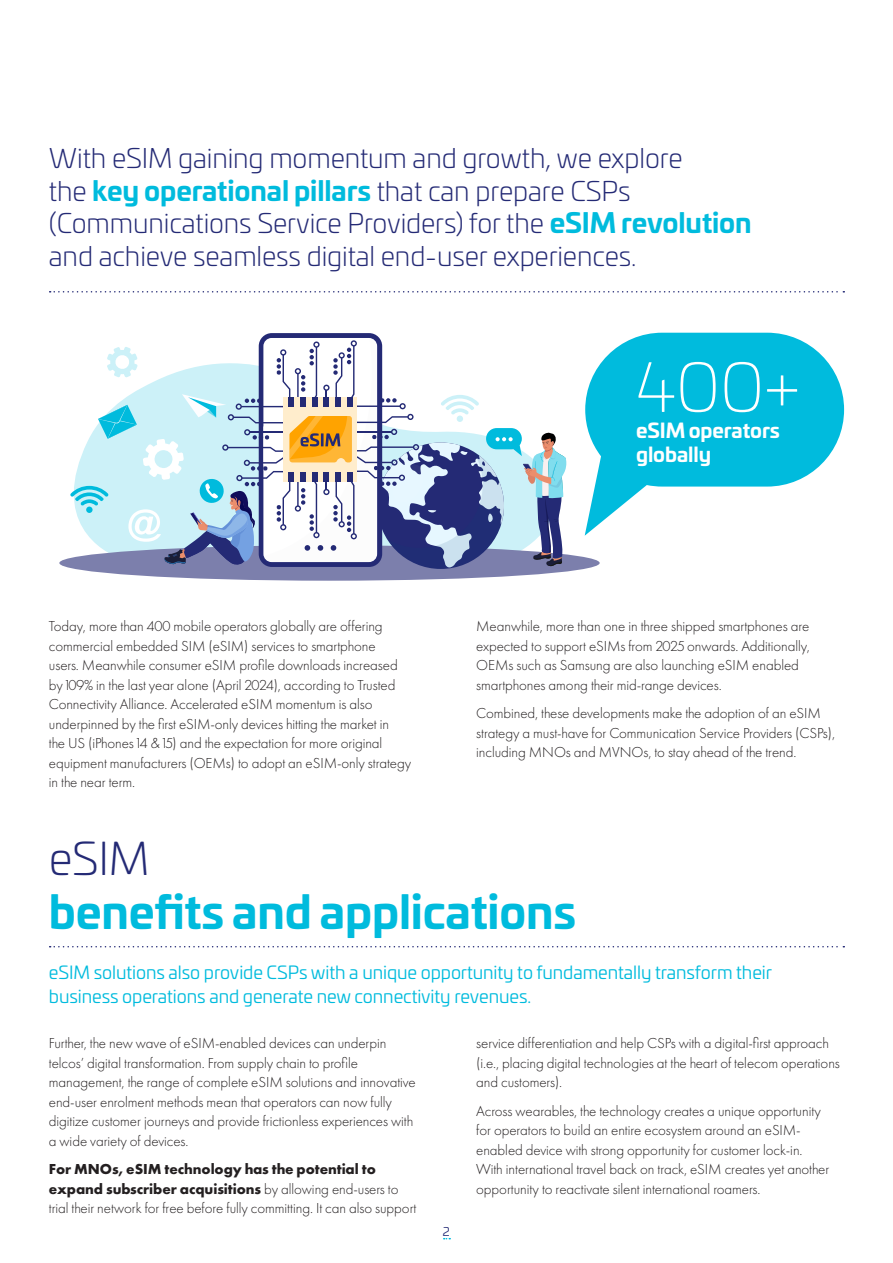
<style>
.page{position:relative;width:893px;height:1263px;background:#fff}
.page>*{position:absolute;margin:0;border:0;box-sizing:border-box;transform-origin:0 0}
.Headline{font:200 67.5px "Univia Pro";color:#fff}
.Headline-2{font:700 45px/54px "Univia Pro";letter-spacing:-.005em;color:#0bd}
.Headline-3{font:300 27px/32.4px "Univia Pro";letter-spacing:-.005em;color:#242a75}
.Headline-4{font:700 19.95px "Univia Pro";letter-spacing:-.005em;color:#fff}
.Highlighted{font:18px/24px "Univia Pro";letter-spacing:-.005em;color:#0bd}
.Body{font:300 15px/19.5px "Futura PT";letter-spacing:-.005em;color:#231f20}
.t1{font:12px "Univia Pro";color:#242a75}
.s1{font-weight:700;color:#0bd}
.s2{font-weight:300;color:#242a75}
.s3{font-weight:700}
</style>
<div class="page">
<svg style="left:50px;top:291px;width:794px;height:2px"></svg>
<svg style="left:50px;top:946px;width:794px;height:1px"></svg>
<div style="left:59px;top:545px;width:541px;height:36px;background:#7c7fac;border-radius:50%"></div>
<svg style="left:70px;top:338px;width:497px;height:231px"></svg>
<svg style="left:585px;top:333px;width:259px;height:203px;fill:#0bd"></svg>
<p class="Headline-3" style="left:49px;top:141px;width:704px">With eSIM gaining momentum and growth, we explore<br>the <span class="s1">key operational pillars</span> that can prepare CSPs (Communications Service Providers) for the <span class="s1">eSIM revolution </span>and achieve seamless digital end-user experiences.</p>
<p class="Headline" style="left:636px;top:340px;width:166px">400+</p>
<p class="Headline-4" style="left:636px;top:415px;width:146px">eSIM operators</p>
<p class="Headline-4" style="left:636px;top:439px;width:77px">globally</p>
<p class="Body" style="left:49px;top:616px;width:364px">Today, more than 400 mobile operators globally are offering commercial embedded SIM (eSIM) services to smartphone<br>users. Meanwhile consumer eSIM profile downloads increased by 109% in the last year alone (April 2024), according to Trusted Connectivity Alliance. Accelerated eSIM momentum is also underpinned by the first eSIM-only devices hitting the market in<br>the US (iPhones 14 &amp; 15) and the expectation for more original equipment manufacturers (OEMs) to adopt an eSIM-only strategy in the near term.</p>
<p class="Body" style="left:476px;top:616px;width:335px">Meanwhile, more than one in three shipped smartphones are expected to support eSIMs from 2025 onwards. Additionally, OEMs such as Samsung are also launching eSIM enabled smartphones among their mid-range devices.</p>
<p class="Body" style="left:476px;top:703px;width:360px">Combined, these developments make the adoption of an eSIM strategy a must-have for Communication Service Providers (CSPs), including MNOs and MVNOs, to stay ahead of the trend.</p>
<p class="Headline-2" style="left:49px;top:828px;width:529px"><span class="s2">eSIM<br></span>benefits and applications</p>
<p class="Highlighted" style="left:49px;top:959px;width:725px">eSIM solutions also provide CSPs with a unique opportunity to fundamentally transform their business operations and generate new connectivity revenues.</p>
<p class="Body" style="left:49px;top:1034px;width:368px">Further, the new wave of eSIM-enabled devices can underpin telcos’ digital transformation. From supply chain to profile management, the range of complete eSIM solutions and innovative end-user enrolment methods mean that operators can now fully digitize customer journeys and provide frictionless experiences with a wide variety of devices.</p>
<p class="Body" style="left:49px;top:1160px;width:369px"><span class="s3">For MNOs, eSIM technology has the potential to expand subscriber acquisitions</span> by allowing end-users to trial their network for free before fully committing. It can also support</p>
<p class="Body" style="left:476px;top:1034px;width:365px">service differentiation and help CSPs with a digital-first approach (i.e., placing digital technologies at the heart of telecom operations and customers).</p>
<p class="Body" style="left:476px;top:1101px;width:354px">Across wearables, the technology creates a unique opportunity for operators to build an entire ecosystem around an eSIM&shy;enabled device with strong opportunity for customer lock-in.<br>With international travel back on track, eSIM creates yet another opportunity to reactivate silent international roamers.</p>
<p class="t1" style="left:443px;top:1223px;width:9px">2</p>
</div>
